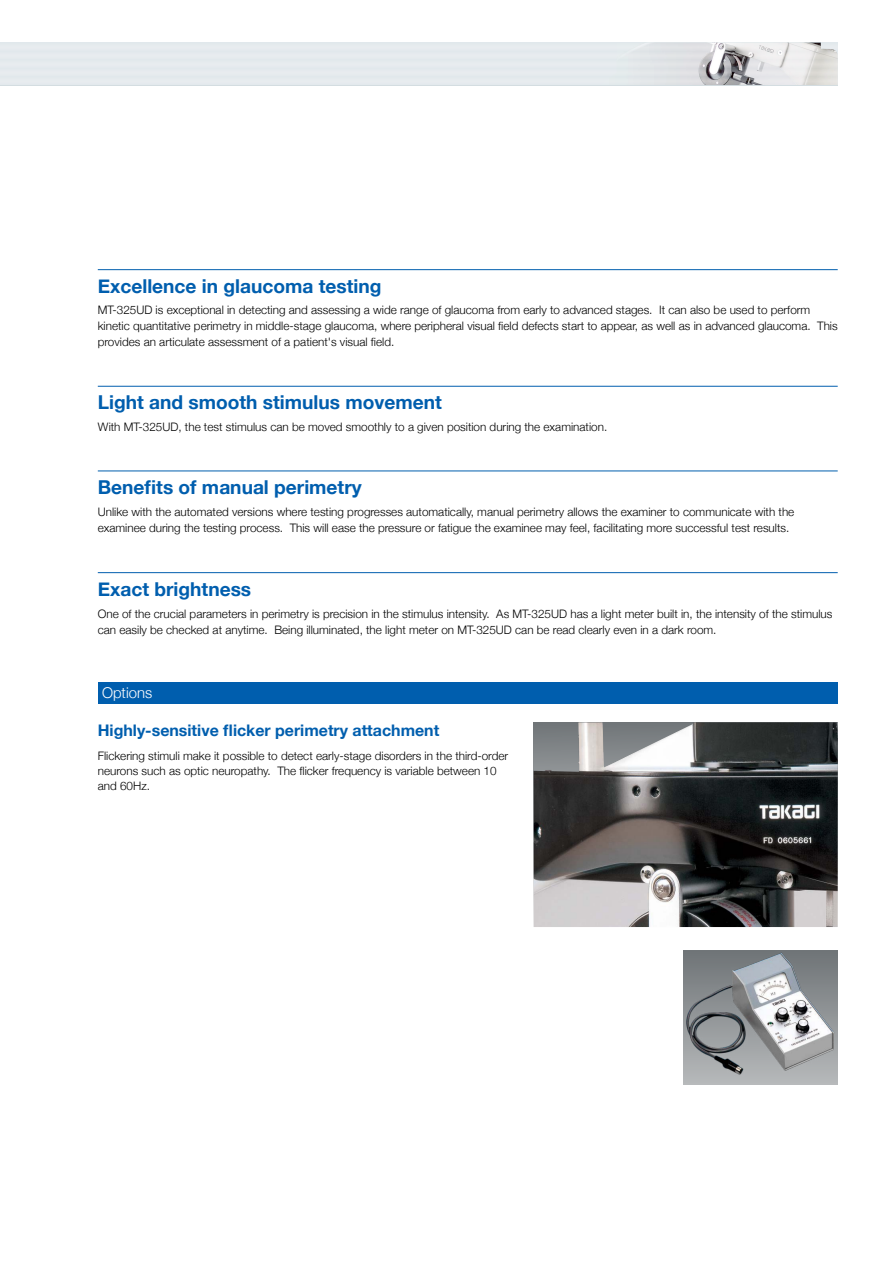
<style>
.page{position:relative;width:893px;height:1263px;background:#fff}
.page>*{position:absolute;margin:0;border:0;box-sizing:border-box;transform-origin:0 0}
.t1{font:700 19.2px "Helvetica Neue";color:#005eae}
.t2{font:700 15.9px "Helvetica Neue";color:#005eae}
.t3{font:300 14.85px "Helvetica Neue";color:#fff}
.t4{font:300 11.7px/15.9px "Helvetica Neue";color:#000}
</style>
<div class="page">
<div style="left:0;top:43px;width:838px;height:8px;background:#e6ebee"></div>
<svg style="left:0;top:51px;width:838px;height:9px;background:#e1e5e8"></svg>
<svg style="left:0;top:60px;width:838px;height:8px;background:#e0e4e7"></svg>
<svg style="left:0;top:68px;width:838px;height:9px;background:#dfe4e7"></svg>
<svg style="left:0;top:77px;width:838px;height:8px;background:#e0e4e7"></svg>
<div style="left:98px;top:682px;width:740px;height:21px;background:#005eae"></div>
<hr style="left:98px;top:269px;width:740px;height:1px;background:#005eae">
<hr style="left:98px;top:386px;width:740px;height:1px;background:#005eae">
<hr style="left:98px;top:471px;width:740px;height:1px;background:#005eae">
<hr style="left:98px;top:572px;width:740px;height:1px;background:#005eae">
<img style="left:534px;top:722px;width:304px;height:205px">
<svg style="left:683px;top:950px;width:155px;height:134px"></svg>
<img style="left:683px;top:951px;width:154px;height:132px">
<h1 class="t1" style="left:98px;top:271px;width:285px">Excellence in glaucoma testing</h1>
<p class="t4" style="left:98px;top:302px;width:741px">MT-325UD is exceptional in detecting and assessing a wide range of glaucoma from early to advanced stages. It can also be used to perform kinetic quantitative perimetry in middle-stage glaucoma, where peripheral visual field defects start to appear, as well as in advanced glaucoma. This provides an articulate assessment of a patient's visual field.</p>
<h1 class="t1" style="left:98px;top:387px;width:345px">Light and smooth stimulus movement</h1>
<p class="t4" style="left:98px;top:418px;width:511px">With MT-325UD, the test stimulus can be moved smoothly to a given position during the examination.</p>
<h1 class="t1" style="left:98px;top:472px;width:265px">Benefits of manual perimetry</h1>
<p class="t4" style="left:98px;top:504px;width:698px">Unlike with the automated versions where testing progresses automatically, manual perimetry allows the examiner to communicate with the examinee during the testing process. This will ease the pressure or fatigue the examinee may feel, facilitating more successful test results.</p>
<h1 class="t1" style="left:98px;top:574px;width:155px">Exact brightness</h1>
<p class="t4" style="left:98px;top:606px;width:736px">One of the crucial parameters in perimetry is precision in the stimulus intensity. As MT-325UD has a light meter built in, the intensity of the stimulus can easily be checked at anytime. Being illuminated, the light meter on MT-325UD can be read clearly even in a dark room.</p>
<p class="t3" style="left:102px;top:683px;width:52px">Options</p>
<h2 class="t2" style="left:98px;top:718px;width:343px">Highly-sensitive flicker perimetry attachment</h2>
<p class="t4" style="left:98px;top:748px;width:412px;line-height:14.9px">Flickering stimuli make it possible to detect early-stage disorders in the third-order neurons such as optic neuropathy. The flicker frequency is variable between 10 and 60Hz.</p>
</div>
